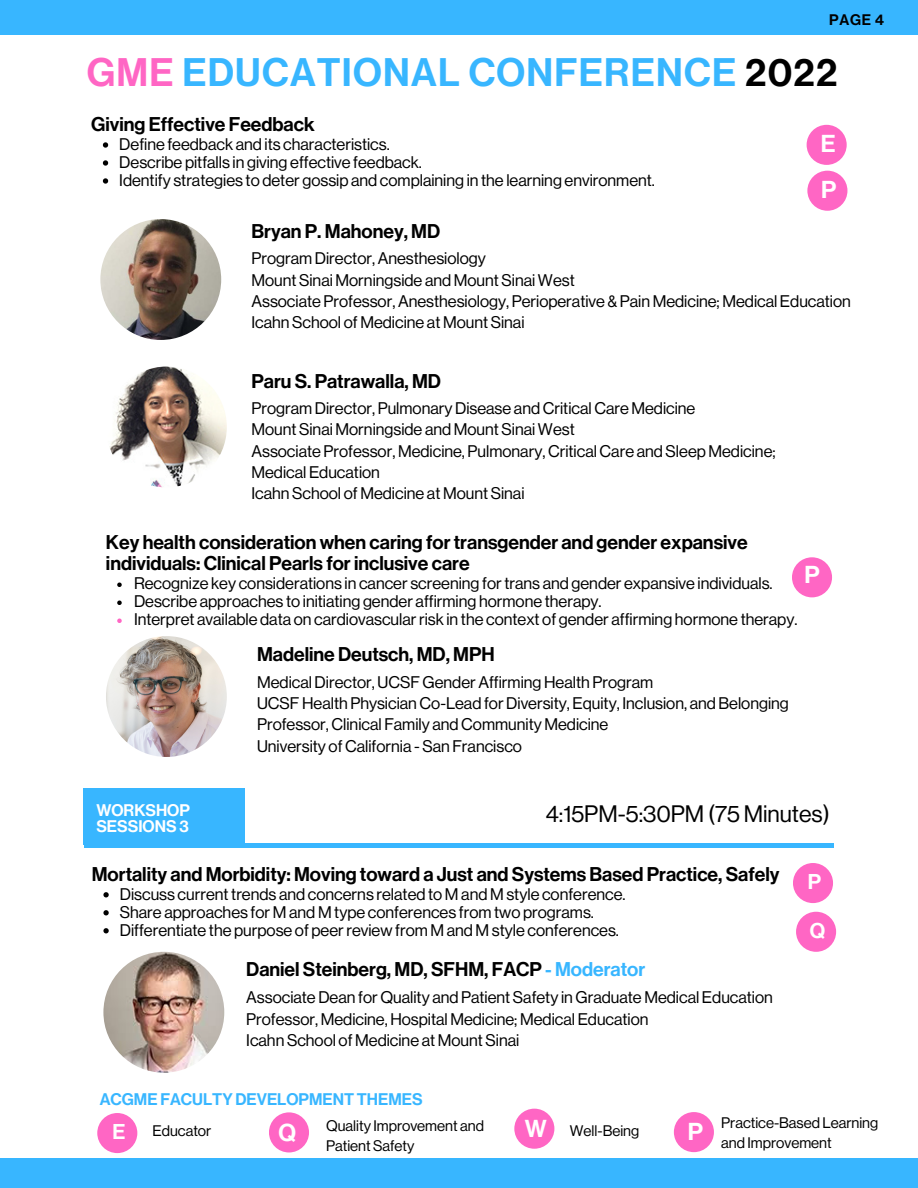
<style>
.page{position:relative;width:918px;height:1188px;background:#fff}
.page>*{position:absolute;margin:0;border:0;box-sizing:border-box;transform-origin:0 0}
.t1{font:39px "N Haas Grotesk DS Std 65 Md";letter-spacing:.03em;color:#38b6ff}
.t2{font:24px "N Haas Grotesk DS Std 65 Md";color:#fff}
.t3{font:23.4px "N Haas Grotesk DS Std 55 Rg";color:#000}
.t4{font:21px "N Haas Grotesk DS Std 65 Md";color:#fff}
.t5{font:19.5px/21.3px "N Haas Grotesk DS Std 65 Md";color:#000}
.t6{font:16.5px/21.1px "N Haas Grotesk DS Std 55 Rg";color:#000}
.t7{font:16.5px "N Haas Grotesk DS Std 65 Md";color:#38b6ff}
.t8{font:16.5px/15.9px "N Haas Grotesk DS Std 65 Md";color:#fff}
.t9{font:15px/20.2px "N Haas Grotesk DS Std 55 Rg";color:#000}
.t10{font:15px "N Haas Grotesk DS Std 65 Md";color:#000}
.s1{color:#ff66c4}
.s2{color:#000}
.s3{color:#38b6ff}
</style>
<div class="page">
<div style="left:0;top:1158px;width:918px;height:30px;background:#38b6ff"></div>
<div style="left:0;top:0;width:918px;height:35px;background:#38b6ff"></div>
<svg style="left:103px;top:142px;width:5px;height:6px"></svg>
<svg style="left:103px;top:160px;width:5px;height:6px"></svg>
<svg style="left:103px;top:178px;width:5px;height:6px"></svg>
<div style="left:97px;top:1113px;width:40px;height:40px;background:#ff66c4;border-radius:50%"></div>
<div style="left:269px;top:1112px;width:40px;height:40px;background:#ff66c4;border-radius:50%"></div>
<div style="left:674px;top:1112px;width:40px;height:40px;background:#ff66c4;border-radius:50%"></div>
<div style="left:807px;top:125px;width:40px;height:40px;background:#ff66c4;border-radius:50%"></div>
<img style="left:106px;top:367px;width:121px;height:120px;border-radius:50%">
<img style="left:103px;top:952px;width:121px;height:121px;border-radius:50%">
<div style="left:84px;top:843px;width:750px;height:5px;background:#38b6ff"></div>
<div style="left:83px;top:789px;width:162px;height:56px;background:#38b6ff"></div>
<svg style="left:103px;top:892px;width:6px;height:5px"></svg>
<svg style="left:103px;top:910px;width:6px;height:5px"></svg>
<svg style="left:103px;top:928px;width:6px;height:5px"></svg>
<div style="left:514px;top:1109px;width:40px;height:40px;background:#ff66c4;border-radius:50%"></div>
<div style="left:793px;top:863px;width:40px;height:40px;background:#ff66c4;border-radius:50%"></div>
<div style="left:796px;top:912px;width:40px;height:40px;background:#ff66c4;border-radius:50%"></div>
<img style="left:100px;top:219px;width:121px;height:121px;border-radius:50%">
<svg style="left:117px;top:583px;width:5px;height:4px"></svg>
<svg style="left:117px;top:601px;width:5px;height:4px"></svg>
<svg style="left:117px;top:619px;width:5px;height:4px"></svg>
<img style="left:106px;top:636px;width:121px;height:121px;border-radius:50%">
<div style="left:792px;top:557px;width:40px;height:40px;background:#ff66c4;border-radius:50%"></div>
<div style="left:807px;top:171px;width:40px;height:40px;background:#ff66c4;border-radius:50%"></div>
<p class="t10" style="left:829px;top:11px;width:56px">PAGE 4</p>
<h1 class="t1" style="left:87px;top:50px;width:752px"><span class="s1">GME</span> EDUCATIONAL CONFERENCE <span class="s2">2022</span></h1>
<p class="t5" style="left:91px;top:114px;width:225px">Giving Effective Feedback</p>
<p class="t6" style="left:119px;top:135px;width:537px;line-height:18px">Define feedback and its characteristics.<br>Describe pitfalls in giving effective feedback.<br>Identify strategies to deter gossip and complaining in the learning environment.</p>
<h2 class="t2" style="left:821px;top:130px;width:16px">E</h2>
<h2 class="t2" style="left:821px;top:176px;width:17px">P</h2>
<p class="t5" style="left:251px;top:221px;width:190px">Bryan P. Mahoney, MD</p>
<p class="t6" style="left:251px;top:248px;width:601px">Program Director, Anesthesiology<br>Mount Sinai Morningside and Mount Sinai West<br>Associate Professor, Anesthesiology, Perioperative &amp; Pain Medicine; Medical Education Icahn School of Medicine at Mount Sinai</p>
<p class="t5" style="left:251px;top:370px;width:191px">Paru S. Patrawalla, MD</p>
<p class="t6" style="left:251px;top:398px;width:526px">Program Director, Pulmonary Disease and Critical Care Medicine<br>Mount Sinai Morningside and Mount Sinai West<br>Associate Professor, Medicine, Pulmonary, Critical Care and Sleep Medicine; Medical Education<br>Icahn School of Medicine at Mount Sinai</p>
<p class="t5" style="left:106px;top:532px;width:643px">Key health consideration when caring for transgender and gender expansive individuals: Clinical Pearls for inclusive care</p>
<p class="t6" style="left:134px;top:575px;width:665px;line-height:18px">Recognize key considerations in cancer screening for trans and gender expansive individuals.<br>Describe approaches to initiating gender affirming hormone therapy.<br>Interpret available data on cardiovascular risk in the context of gender affirming hormone therapy.</p>
<p class="t5" style="left:257px;top:644px;width:239px">Madeline Deutsch, MD, MPH</p>
<p class="t6" style="left:257px;top:672px;width:533px">Medical Director, UCSF Gender Affirming Health Program<br>UCSF Health Physician Co-Lead for Diversity, Equity, Inclusion, and Belonging Professor, Clinical Family and Community Medicine<br>University of California - San Francisco</p>
<h2 class="t2" style="left:804px;top:561px;width:17px">P</h2>
<p class="t8" style="left:96px;top:803px;width:95px">WORKSHOP<br>SESSIONS 3</p>
<h3 class="t3" style="left:546px;top:801px;width:286px">4:15PM-5:30PM (75 Minutes)</h3>
<p class="t5" style="left:92px;top:863px;width:689px">Mortality and Morbidity: Moving toward a Just and Systems Based Practice, Safely</p>
<p class="t6" style="left:120px;top:885px;width:507px;line-height:18px">Discuss current trends and concerns related to M and M style conference.<br>Share approaches for M and M type conferences from two programs.<br>Differentiate the purpose of peer review from M and M style conferences.</p>
<p class="t5" style="left:246px;top:959px;width:401px">Daniel Steinberg, MD, SFHM, FACP <span class="s3">- Moderator</span></p>
<p class="t6" style="left:246px;top:987px;width:528px">Associate Dean for Quality and Patient Safety in Graduate Medical Education<br>Professor, Medicine, Hospital Medicine; Medical Education<br>Icahn School of Medicine at Mount Sinai</p>
<p class="t4" style="left:808px;top:869px;width:15px">P</p>
<p class="t4" style="left:810px;top:918px;width:17px">Q</p>
<p class="t7" style="left:100px;top:1089px;width:324px">ACGME FACULTY DEVELOPMENT THEMES</p>
<p class="t4" style="left:112px;top:1119px;width:14px">E</p>
<p class="t9" style="left:153px;top:1121px;width:60px">Educator</p>
<p class="t9" style="left:326px;top:1116px;width:159px">Quality Improvement and<br>Patient Safety</p>
<h2 class="t2" style="left:279px;top:1119px;width:19px">Q</h2>
<p class="t9" style="left:721px;top:1113px;width:159px">Practice-Based Learning and Improvement</p>
<h2 class="t2" style="left:525px;top:1114px;width:23px">W</h2>
<h2 class="t2" style="left:688px;top:1117px;width:17px">P</h2>
<p class="t9" style="left:570px;top:1121px;width:71px">Well-Being</p>
</div>
